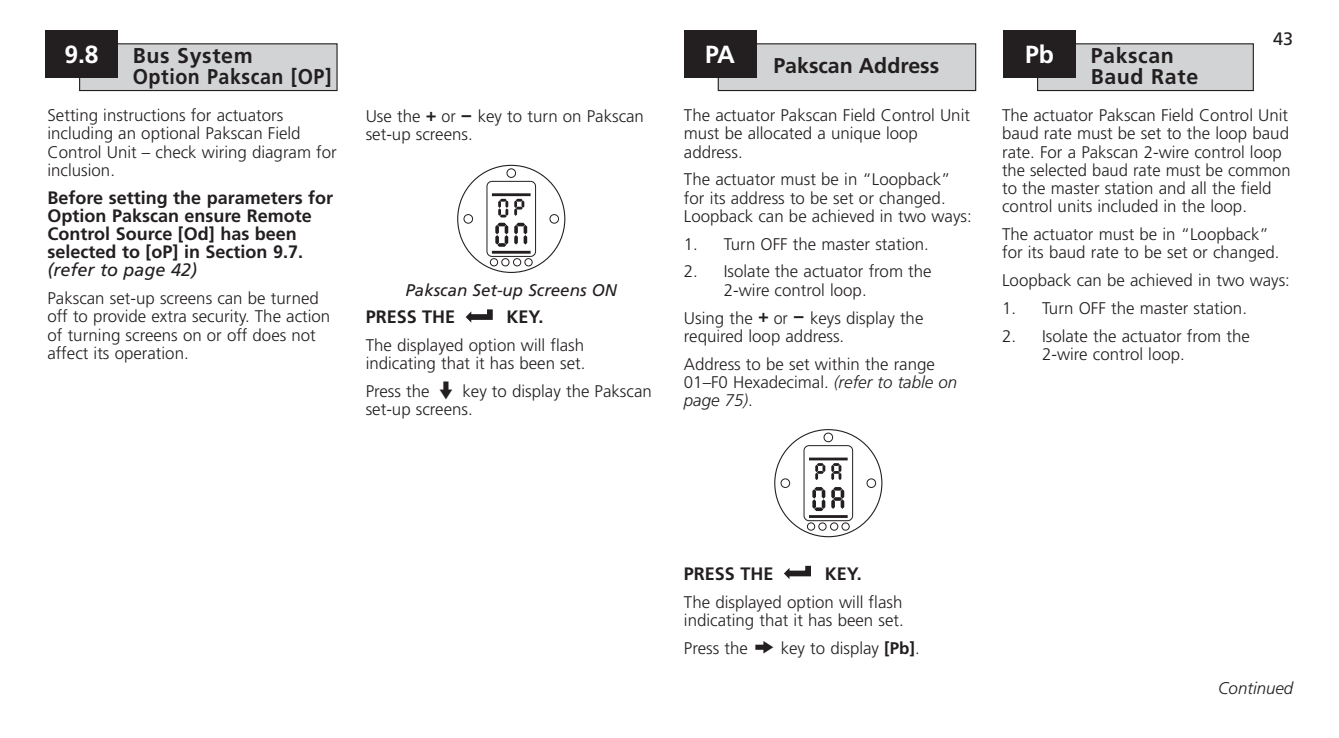
<style>
.page{position:relative;width:1339px;height:738px;background:#fff}
.page>*{position:absolute;margin:0;border:0;box-sizing:border-box;transform-origin:0 0}
.t1{font:700 24.75px "Frutiger";color:#fff}
.t2{font:700 21.38px/20.5px "Frutiger";letter-spacing:.03em;color:#231f20}
.t3{font:700 21.38px "Frutiger";color:#231f20}
.t4{font:700 18px/18.2px "Frutiger";color:#231f20}
.t5{font:italic 18px "Frutiger";color:#231f20}
.t6{font:18px "Frutiger";color:#231f20}
.t7{font:300 16.88px/18.2px "Frutiger";color:#231f20}
.t8{font:italic 16.88px "Frutiger";color:#231f20}
.t9{font:italic 300 16.88px "Frutiger";color:#231f20}
.s1{font-weight:700;font-size:18px}
.s2{font-family:"Zeal";font-weight:400;font-size:22.5px}
.s3{font-style:italic}
.s4{font-weight:700}
</style>
<div class="page">
<svg style="left:784px;top:565px;width:27px;height:14px"></svg>
<svg style="left:465px;top:309px;width:28px;height:14px"></svg>
<svg style="left:463px;top:168px;width:96px;height:99px"></svg>
<svg style="left:780px;top:432px;width:96px;height:99px"></svg>
<div style="left:80px;top:44px;width:257px;height:47px;background:#d1d3d4"></div>
<div style="left:79px;top:43px;width:259px;height:48px;border:1px solid #231f20"></div>
<div style="left:45px;top:30px;width:73px;height:47px;background:#231f20"></div>
<div style="left:718px;top:44px;width:258px;height:47px;background:#d1d3d4"></div>
<div style="left:718px;top:43px;width:258px;height:48px;border:1px solid #231f20"></div>
<div style="left:684px;top:30px;width:72px;height:47px;background:#231f20"></div>
<div style="left:1037px;top:44px;width:216px;height:47px;background:#d1d3d4"></div>
<div style="left:1037px;top:43px;width:217px;height:48px;border:1px solid #231f20"></div>
<div style="left:1003px;top:30px;width:73px;height:47px;background:#231f20"></div>
<h1 class="t1" style="left:705px;top:44px;width:31px">PA</h1>
<h1 class="t1" style="left:1025px;top:44px;width:30px">Pb</h1>
<p class="t2" style="left:1091px;top:47px;width:109px">Pakscan<br>Baud Rate</p>
<h1 class="t1" style="left:64px;top:44px;width:36px">9.8</h1>
<p class="t2" style="left:133px;top:47px;width:200px">Bus System<br>Option Pakscan [OP]</p>
<p class="t3" style="left:773px;top:57px;width:167px">Pakscan Address</p>
<p class="t6" style="left:1273px;top:32px;width:22px">43</p>
<p class="t7" style="left:48px;top:107px;width:291px">Setting instructions for actuators including an optional Pakscan Field<br>Control Unit – check wiring diagram for inclusion.</p>
<p class="t4" style="left:48px;top:190px;width:287px">Before setting the parameters for<br>Option Pakscan ensure Remote<br>Control Source [Od] has been selected to [oP] in Section 9.7.</p>
<p class="t5" style="left:48px;top:263px;width:151px">(refer to page 42)</p>
<p class="t7" style="left:48px;top:291px;width:284px">Pakscan set-up screens can be turned off to provide extra security. The action of turning screens on or off does not affect its operation.</p>
<p class="t7" style="left:366px;top:108px;width:280px">Use the <span class="s1">+</span> or <span class="s1">-</span> key to turn on Pakscan set-up screens.</p>
<p class="t8" style="left:406px;top:283px;width:213px">Pakscan Set-up Screens ON</p>
<p class="t4" style="left:366px;top:309px;width:91px">PRESS THE</p>
<p class="t4" style="left:506px;top:309px;width:39px">KEY.</p>
<p class="t7" style="left:366px;top:337px;width:221px">The displayed option will flash indicating that it has been set.</p>
<p class="t7" style="left:366px;top:383px;width:288px">Press the <span class="s2">◗</span> key to display the Pakscan set-up screens.</p>
<p class="t7" style="left:684px;top:107px;width:288px">The actuator Pakscan Field Control Unit must be allocated a unique loop address.</p>
<p class="t7" style="left:684px;top:172px;width:289px">The actuator must be in “Loopback” for its address to be set or changed.<br>Loopback can be achieved in two ways:</p>
<p class="t7" style="left:684px;top:236px;width:246px">1. Turn OFF the master station.</p>
<p class="t7" style="left:724px;top:263px;width:209px;text-indent:-40px">2. Isolate the actuator from the<br>2-wire control loop.</p>
<p class="t7" style="left:684px;top:310px;width:241px">Using the <span class="s1">+</span> or <span class="s1">-</span> keys display the required loop address.</p>
<p class="t7" style="left:684px;top:356px;width:275px">Address to be set within the range<br>01–F0 Hexadecimal. <span class="s3">(refer to table on page 75)</span>.</p>
<p class="t7" style="left:1002px;top:107px;width:290px">The actuator Pakscan Field Control Unit baud rate must be set to the loop baud rate. For a Pakscan 2-wire control loop the selected baud rate must be common to the master station and all the field control units included in the loop.</p>
<p class="t7" style="left:1002px;top:226px;width:279px">The actuator must be in “Loopback” for its baud rate to be set or changed.</p>
<p class="t7" style="left:1002px;top:272px;width:289px">Loopback can be achieved in two ways:</p>
<p class="t7" style="left:1002px;top:300px;width:246px">1. Turn OFF the master station.</p>
<p class="t7" style="left:1042px;top:328px;width:209px;text-indent:-40px">2. Isolate the actuator from the<br>2-wire control loop.</p>
<p class="t4" style="left:684px;top:566px;width:91px">PRESS THE</p>
<p class="t4" style="left:825px;top:566px;width:39px">KEY.</p>
<p class="t7" style="left:684px;top:594px;width:221px">The displayed option will flash indicating that it has been set.</p>
<p class="t7" style="left:684px;top:640px;width:237px">Press the <span class="s2">❖</span> key to display <span class="s4">[Pb]</span>.</p>
<p class="t9" style="left:1218px;top:681px;width:77px">Continued</p>
</div>
